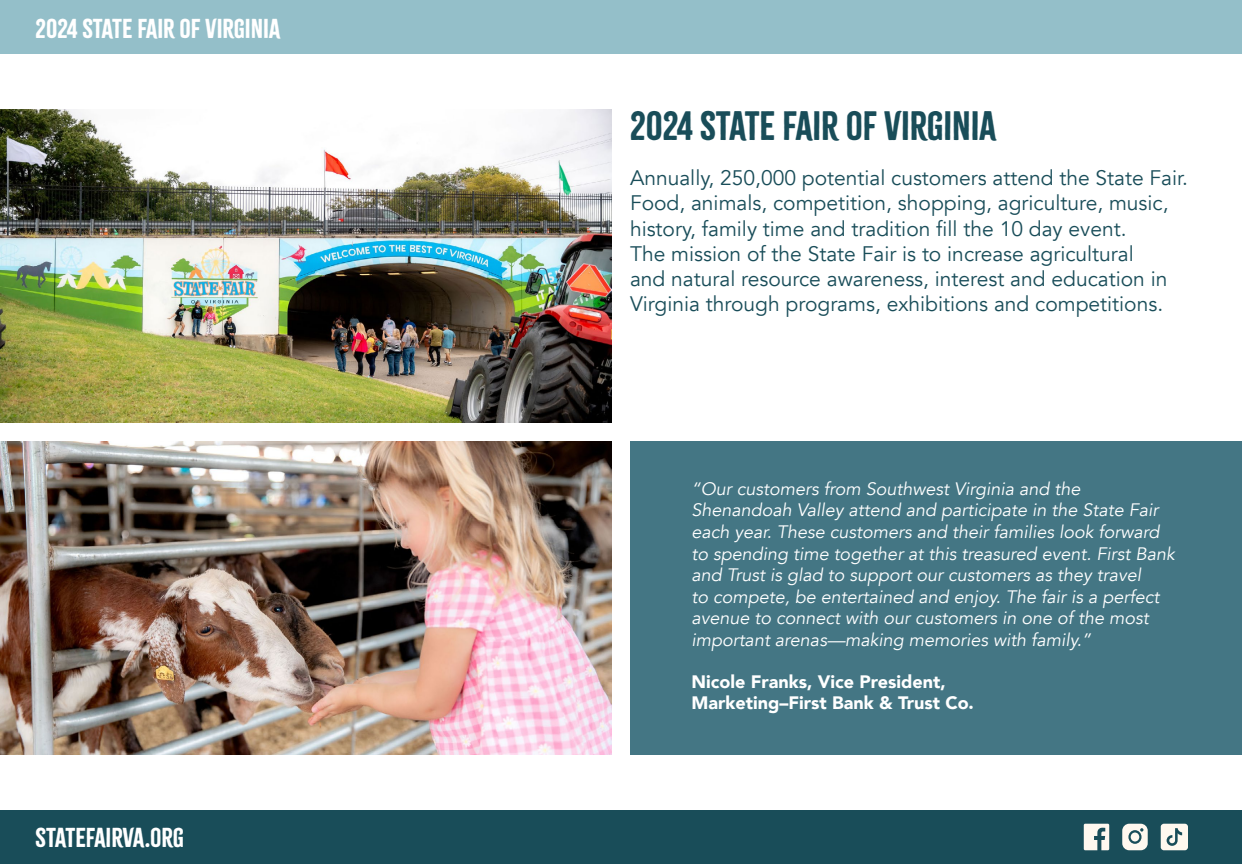
<style>
.page{position:relative;width:1242px;height:864px;background:#fff}
.page>*{position:absolute;margin:0;border:0;box-sizing:border-box;transform-origin:0 0}
.t1{font:36px "Citrus Gothic Solid";color:#194d59}
.t2{font:24px "Citrus Gothic Solid";color:#fff}
.t3{font:21px/25.2px "Avenir";color:#194d59}
.t4{font:italic 18px/21.6px "Avenir";color:#fff}
.t5{font:900 18px/21.6px "Avenir";color:#fff}
</style>
<div class="page">
<img style="left:0;top:109px;width:611px;height:314px">
<div style="left:630px;top:441px;width:612px;height:314px;background:#447684"></div>
<img style="left:0;top:441px;width:611px;height:314px">
<div style="left:0;top:810px;width:1242px;height:54px;background:#194d59"></div>
<div style="left:0;top:0;width:1242px;height:54px;background:#94bfc9"></div>
<svg style="left:1084px;top:824px;width:25px;height:26px"></svg>
<svg style="left:1161px;top:824px;width:27px;height:26px"></svg>
<svg style="left:1122px;top:824px;width:26px;height:26px"></svg>
<h2 class="t2" style="left:36px;top:13px;width:246px">2024 STATE FAIR OF VIRGINIA</h2>
<h2 class="t2" style="left:36px;top:822px;width:150px">STATEFAIRVA.ORG</h2>
<h1 class="t1" style="left:630px;top:103px;width:368px">2024 STATE FAIR OF VIRGINIA</h1>
<p class="t3" style="left:630px;top:166px;width:560px">Annually, 250,000 potential customers attend the State Fair.<br>Food, animals, competition, shopping, agriculture, music, history, family time and tradition fill the 10 day event.<br>The mission of the State Fair is to increase agricultural<br>and natural resource awareness, interest and education in Virginia through programs, exhibitions and competitions.</p>
<p class="t4" style="left:691px;top:478px;width:485px">“Our customers from Southwest Virginia and the Shenandoah Valley attend and participate in the State Fair each year. These customers and their families look forward to spending time together at this treasured event. First Bank and Trust is glad to support our customers as they travel<br>to compete, be entertained and enjoy. The fair is a perfect avenue to connect with our customers in one of the most important arenas—making memories with family.”</p>
<p class="t5" style="left:691px;top:670px;width:284px">Nicole Franks, Vice President,<br>Marketing–First Bank &amp; Trust Co.</p>
</div>
